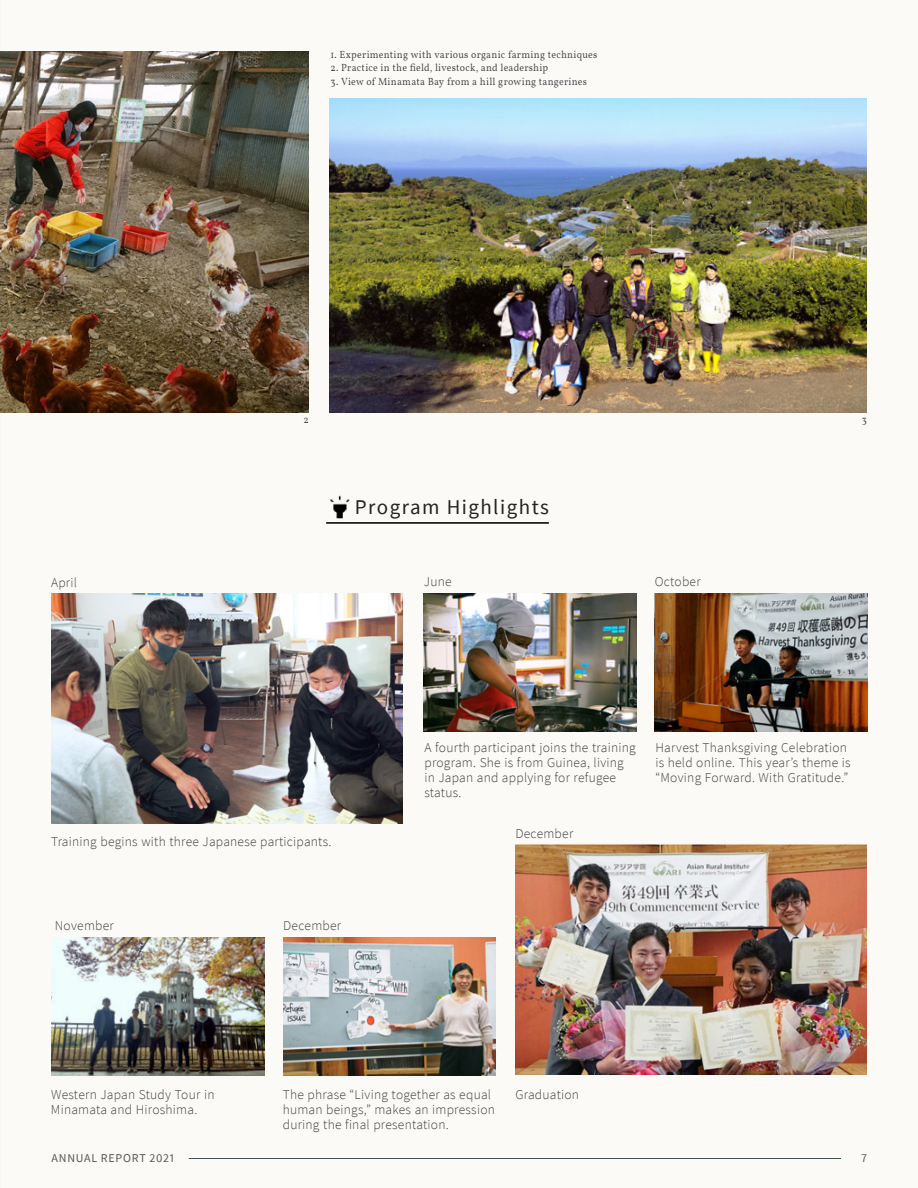
<style>
.page{position:relative;width:918px;height:1188px;background:#fbfaf7}
.page>*{position:absolute;margin:0;border:0;box-sizing:border-box;transform-origin:0 0}
.t1{font:21px "Source Sans Pro";letter-spacing:.07em;color:#242324}
.t2{font:300 13.5px/15px "Source Sans Pro";letter-spacing:.02em;color:#404042}
.t3{font:12px "Source Sans Pro";letter-spacing:.06em;color:#58585b}
.t4{font:10.5px "Vollkorn";letter-spacing:.02em;color:#404042;scale:.95 1}
</style>
<div class="page">
<hr style="left:189px;top:1158px;width:652px;height:1px;background:#001617">
<img style="left:330px;top:99px;width:536px;height:313px">
<img style="left:0;top:51px;width:309px;height:361px">
<img style="left:51px;top:594px;width:352px;height:230px">
<img style="left:655px;top:593px;width:213px;height:138px">
<img style="left:52px;top:937px;width:212px;height:138px">
<img style="left:424px;top:593px;width:213px;height:138px">
<img style="left:515px;top:845px;width:352px;height:230px">
<img style="left:283px;top:937px;width:213px;height:138px">
<hr style="left:326px;top:522px;width:223px;height:2px;background:#242324">
<img style="left:329px;top:495px;width:21px;height:24px">
<p class="t4" style="left:331px;top:47px;width:282px">1. Experimenting with various organic farming techniques</p>
<p class="t4" style="left:331px;top:60px;width:231px">2. Practice in the field, livestock, and leadership</p>
<p class="t4" style="left:331px;top:73px;width:272px">3. View of Minamata Bay from a hill growing tangerines</p>
<p class="t4" style="left:304px;top:412px;width:7px">2</p>
<p class="t4" style="left:862px;top:412px;width:7px">3</p>
<p class="t2" style="left:51px;top:575px;width:28px">April</p>
<h1 class="t1" style="left:355px;top:494px;width:195px">Program Highlights</h1>
<p class="t2" style="left:424px;top:574px;width:29px">June</p>
<p class="t2" style="left:655px;top:574px;width:47px">October</p>
<p class="t2" style="left:51px;top:834px;width:282px">Training begins with three Japanese participants.</p>
<p class="t2" style="left:55px;top:918px;width:61px">November</p>
<p class="t2" style="left:283px;top:918px;width:59px">December</p>
<p class="t2" style="left:424px;top:740px;width:213px">A fourth participant joins the training program. She is from Guinea, living in Japan and applying for refugee status.</p>
<p class="t2" style="left:655px;top:740px;width:197px">Harvest Thanksgiving Celebration is held online. This year’s theme is “Moving Forward. With Gratitude.”</p>
<p class="t2" style="left:515px;top:826px;width:59px">December</p>
<p class="t2" style="left:51px;top:1087px;width:165px">Western Japan Study Tour in<br>Minamata and Hiroshima.</p>
<p class="t2" style="left:283px;top:1087px;width:210px">The phrase “Living together as equal</p>
<p class="t2" style="left:515px;top:1087px;width:65px">Graduation</p>
<p class="t2" style="left:283px;top:1102px;width:214px">human beings,” makes an impression during the final presentation.</p>
<p class="t3" style="left:51px;top:1150px;width:124px">ANNUAL REPORT 2021</p>
<p class="t3" style="left:861px;top:1150px;width:7px">7</p>
</div>
